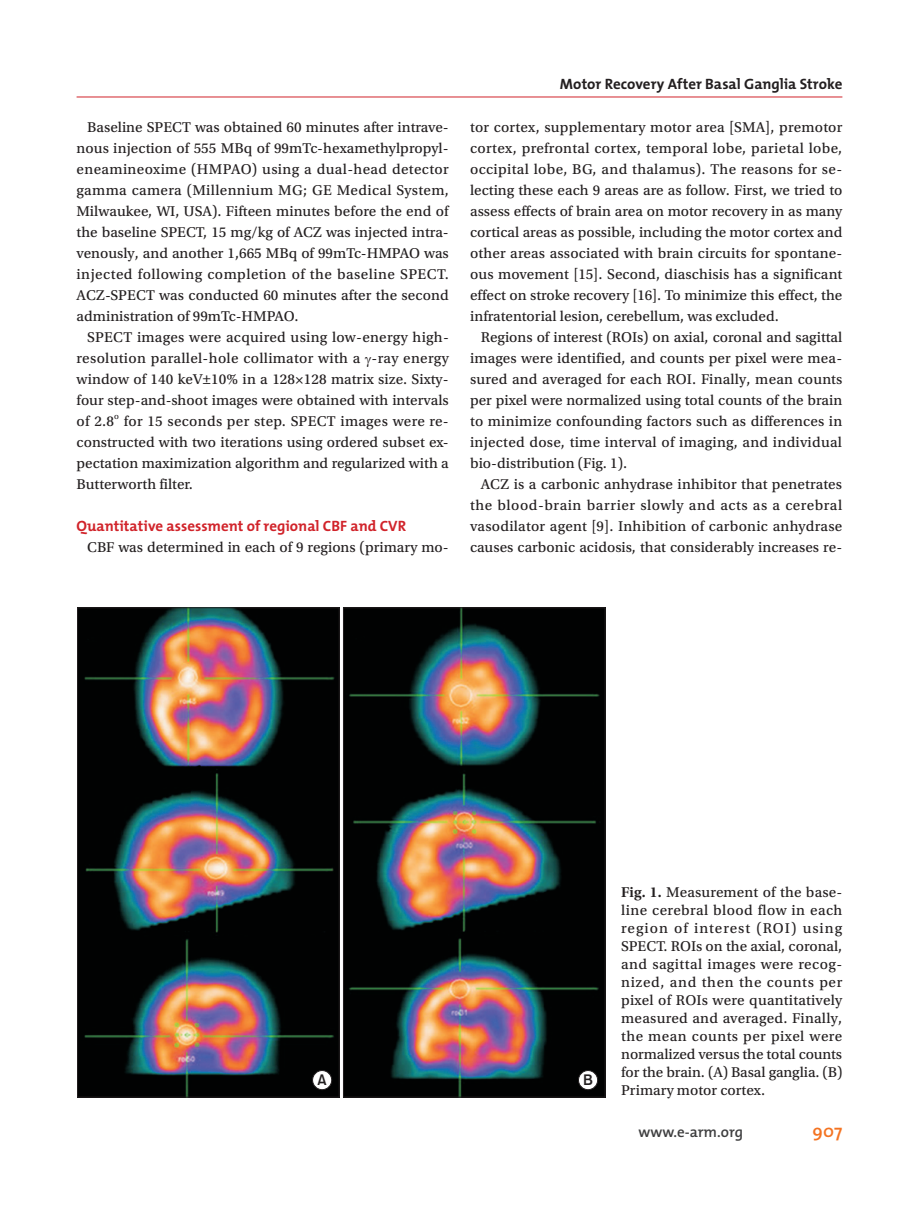
<style>
.page{position:relative;width:919px;height:1217px;background:#fff}
.page>*{position:absolute;margin:0;border:0;box-sizing:border-box;transform-origin:0 0}
.t1{font:600 18px "The Mix";color:#f47321}
.바탕글{font:15px/21px "Utopia Std Capt";color:#231f20;text-align:justify}
.그림{font:15px/18px "Utopia Std Capt";letter-spacing:-.005em;color:#231f20;text-align:justify}
._1{font:700 15px "The Mix";color:#d1232a}
.쪽제목_홀{font:700 15px "The Mix";color:#231f20}
.t2{font:600 15px "The Mix";color:#3e3e3f}
.t3{font:15px "Gothic 725 BT Bold A";color:#231f20}
.바탕글-2{font:8.7px "Utopia Std Capt";color:#231f20}
.s1{font-family:"Utopia Std";font-weight:600}
</style>
<div class="page">
<hr style="left:77px;top:97px;width:765px;height:1px;background:#d1232a">
<svg style="left:77px;top:607px;width:528px;height:490px;background:#383130"></svg>
<p class="바탕글" style="left:77px;top:116px;width:374px;text-indent:11px">Baseline SPECT was obtained 60 minutes after intrave&shy;nous injection of 555 MBq of 99mTc-hexamethylpropyl&shy;eneamineoxime (HMPAO) using a dual-head detector gamma camera (Millennium MG; GE Medical System, Milwaukee, WI, USA). Fifteen minutes before the end of the baseline SPECT, 15 mg/kg of ACZ was injected intra&shy;venously, and another 1,665 MBq of 99mTc-HMPAO was injected following completion of the baseline SPECT.<br>ACZ-SPECT was conducted 60 minutes after the second administration of 99mTc-HMPAO.</p>
<p class="바탕글" style="left:77px;top:326px;width:374px;text-indent:11px">SPECT images were acquired using low-energy high&shy;resolution parallel-hole collimator with a -ray energy window of 140 keV±10% in a 128×128 matrix size. Sixty&shy;four step-and-shoot images were obtained with intervals of 2.8</p>
<p class="바탕글-2" style="left:114px;top:411px;width:6px">o</p>
<p class="바탕글" style="left:77px;top:410px;width:374px;text-indent:47px">for 15 seconds per step. SPECT images were re&shy;constructed with two iterations using ordered subset ex&shy;pectation maximization algorithm and regularized with a Butterworth filter.</p>
<p class="_1" style="left:77px;top:513px;width:331px">Quantitative assessment of regional CBF and CVR</p>
<p class="바탕글" style="left:87px;top:536px;width:363px">CBF was determined in each of 9 regions (primary mo-</p>
<p class="쪽제목_홀" style="left:560px;top:71px;width:284px">Motor Recovery After Basal Ganglia Stroke</p>
<p class="바탕글" style="left:470px;top:116px;width:374px">tor cortex, supplementary motor area [SMA], premotor cortex, prefrontal cortex, temporal lobe, parietal lobe, occipital lobe, BG, and thalamus). The reasons for se&shy;lecting these each 9 areas are as follow. First, we tried to assess effects of brain area on motor recovery in as many cortical areas as possible, including the motor cortex and other areas associated with brain circuits for spontane&shy;ous movement [15]. Second, diaschisis has a significant effect on stroke recovery [16]. To minimize this effect, the infratentorial lesion, cerebellum, was excluded.</p>
<p class="바탕글" style="left:470px;top:326px;width:374px;text-indent:11px">Regions of interest (ROIs) on axial, coronal and sagittal images were identified, and counts per pixel were mea&shy;sured and averaged for each ROI. Finally, mean counts per pixel were normalized using total counts of the brain to minimize confounding factors such as differences in injected dose, time interval of imaging, and individual bio-distribution (Fig. 1).</p>
<p class="바탕글" style="left:470px;top:473px;width:374px;text-indent:11px">ACZ is a carbonic anhydrase inhibitor that penetrates the blood-brain barrier slowly and acts as a cerebral vasodilator agent [9]. Inhibition of carbonic anhydrase causes carbonic acidosis, that considerably increases re-</p>
<p class="t3" style="left:317px;top:1070px;width:11px">A</p>
<p class="t3" style="left:583px;top:1070px;width:11px">B</p>
<p class="그림" style="left:621px;top:883px;width:223px"><span class="s1">Fig. 1.</span> Measurement of the base&shy;line cerebral blood flow in each region of interest (ROI) using SPECT. ROIs on the axial, coronal, and sagittal images were recog&shy;nized, and then the counts per pixel of ROIs were quantitatively measured and averaged. Finally, the mean counts per pixel were normalized versus the total counts for the brain. (A) Basal ganglia. (B)<br>Primary motor cortex.</p>
<p class="t2" style="left:638px;top:1118px;width:106px">www.e-arm.org</p>
<p class="t1" style="left:812px;top:1115px;width:31px">907</p>
</div>
